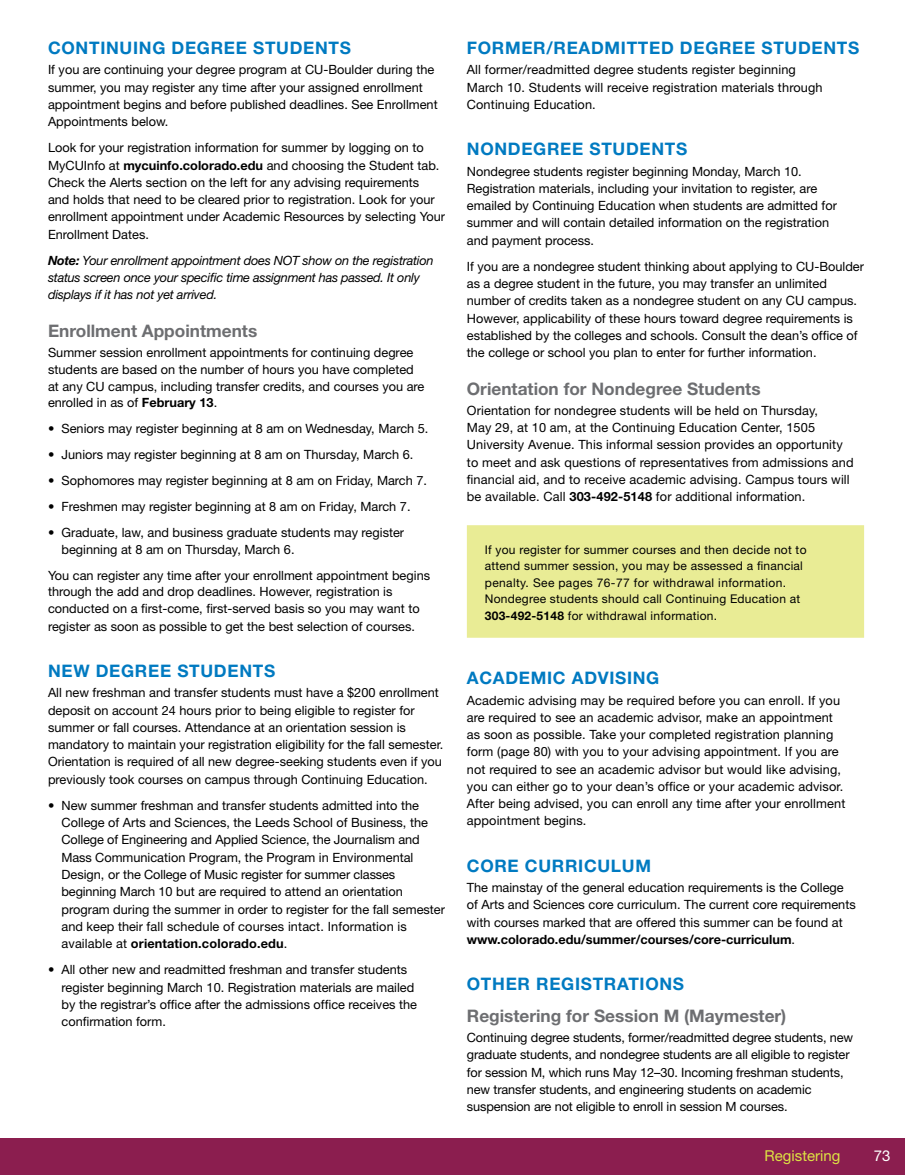
<style>
.page{position:relative;width:905px;height:1175px;background:#fff}
.page>*{position:absolute;margin:0;border:0;box-sizing:border-box;transform-origin:0 0}
.t1{font:700 17.25px "Helvetica Neue";letter-spacing:.04em;color:#007ac1}
.t2{font:700 17.25px "Helvetica Neue";color:#6d6e71}
.t3{font:15px "Helvetica Neue";color:#dde243}
.t4{font:15px "Helvetica Neue";color:#fff}
.t5{font:12.75px/17.2px "Helvetica Neue";color:#000}
.t6{font:italic 12.75px/17.2px "Helvetica Neue";letter-spacing:-.02em;color:#000}
.t7{font:12px/16.5px "Helvetica Neue";letter-spacing:.02em;color:#000}
.s1{font-weight:700}
</style>
<div class="page">
<div style="left:0;top:1138px;width:904px;height:36px;background:#8b1e4f"></div>
<div style="left:467px;top:525px;width:397px;height:112px;background:#e9ec95"></div>
<h1 class="t1" style="left:48px;top:37px;width:255px">CONTINUING DEGREE STUDEN</h1>
<h1 class="t1" style="left:328px;top:37px;width:24px">TS</h1>
<p class="t5" style="left:48px;top:61px;width:391px">If you are continuing your degree program at CU-Boulder during the summer, you may register any time after your assigned enrollment appointment begins and before published deadlines. See Enrollment Appointments below.</p>
<p class="t5" style="left:48px;top:139px;width:398px">Look for your registration information for summer by logging on to MyCUInfo at <span class="s1">mycuinfo.colorado.edu</span> and choosing the Student tab.<br>Check the Alerts section on the left for any advising requirements<br>and holds that need to be cleared prior to registration. Look for your enrollment appointment under Academic Resources by selecting Your Enrollment Dates.</p>
<p class="t6" style="left:48px;top:251px;width:387px"><span class="s1">Note:</span> Your enrollment appointment does NOT show on the registration status screen once your specific time assignment has passed. It only displays if it has not yet arrived.</p>
<h1 class="t2" style="left:48px;top:320px;width:211px">Enrollment Appointments</h1>
<p class="t5" style="left:48px;top:343px;width:378px">Summer session enrollment appointments for continuing degree students are based on the number of hours you have completed at any CU campus, including transfer credits, and courses you are enrolled in as of <span class="s1">February 13</span>.</p>
<p class="t5" style="left:48px;top:420px;width:382px">• Seniors may register beginning at 8 am on Wednesday, March 5.</p>
<p class="t5" style="left:48px;top:446px;width:367px">• Juniors may register beginning at 8 am on Thursday, March 6.</p>
<p class="t5" style="left:48px;top:472px;width:380px">• Sophomores may register beginning at 8 am on Friday, March 7.</p>
<p class="t5" style="left:48px;top:497px;width:364px">• Freshmen may register beginning at 8 am on Friday, March 7.</p>
<p class="t5" style="left:62px;top:523px;width:344px;text-indent:-14px">• Graduate, law, and business graduate students may register beginning at 8 am on Thursday, March 6.</p>
<p class="t5" style="left:48px;top:566px;width:383px">You can register any time after your enrollment appointment begins through the add and drop deadlines. However, registration is conducted on a first-come, first-served basis so you may want to register as soon as possible to get the best selection of courses.</p>
<h1 class="t1" style="left:48px;top:660px;width:179px">NEW DEGREE STUDEN</h1>
<h1 class="t1" style="left:253px;top:660px;width:24px">TS</h1>
<p class="t5" style="left:48px;top:684px;width:397px">All new freshman and transfer students must have a $200 enrollment deposit on account 24 hours prior to being eligible to register for summer or fall courses. Attendance at an orientation session is mandatory to maintain your registration eligibility for the fall semester.<br>Orientation is required of all new degree-seeking students even if you previously took courses on campus through Continuing Education.</p>
<p class="t5" style="left:62px;top:796px;width:385px;text-indent:-14px">• New summer freshman and transfer students admitted into the College of Arts and Sciences, the Leeds School of Business, the College of Engineering and Applied Science, the Journalism and Mass Communication Program, the Program in Environmental Design, or the College of Music register for summer classes beginning March 10 but are required to attend an orientation program during the summer in order to register for the fall semester and keep their fall schedule of courses intact. Information is available at <span class="s1">orientation.colorado.edu</span>.</p>
<p class="t5" style="left:62px;top:961px;width:357px;text-indent:-14px">• All other new and readmitted freshman and transfer students register beginning March 10. Registration materials are mailed by the registrar’s office after the admissions office receives the confirmation form.</p>
<h1 class="t1" style="left:467px;top:37px;width:114px">FORMER/READM</h1>
<h1 class="t1" style="left:621px;top:37px;width:191px">ITTED DEGREE STUDEN</h1>
<h1 class="t1" style="left:837px;top:37px;width:24px">TS</h1>
<p class="t5" style="left:467px;top:61px;width:357px">All former/readmitted degree students register beginning<br>March 10. Students will receive registration materials through<br>Continuing Education.</p>
<h1 class="t1" style="left:467px;top:138px;width:41px">NONDE</h1>
<h1 class="t1" style="left:533px;top:138px;width:106px">GREE STUDEN</h1>
<h1 class="t1" style="left:665px;top:138px;width:24px">TS</h1>
<p class="t5" style="left:467px;top:162px;width:371px">Nondegree students register beginning Monday, March 10.<br>Registration materials, including your invitation to register, are emailed by Continuing Education when students are admitted for summer and will contain detailed information on the registration and payment process.</p>
<p class="t5" style="left:467px;top:257px;width:398px">If you are a nondegree student thinking about applying to CU-Boulder as a degree student in the future, you may transfer an unlimited number of credits taken as a nondegree student on any CU campus.<br>However, applicability of these hours toward degree requirements is established by the colleges and schools. Consult the dean’s office of the college or school you plan to enter for further information.</p>
<h1 class="t2" style="left:467px;top:378px;width:295px">Orientation for Nondegree Students</h1>
<p class="t5" style="left:467px;top:401px;width:388px">Orientation for nondegree students will be held on Thursday,<br>May 29, at 10 am, at the Continuing Education Center, 1505<br>University Avenue. This informal session provides an opportunity to meet and ask questions of representatives from admissions and financial aid, and to receive academic advising. Campus tours will be available. Call <span class="s1">303-492-5148</span> for additional information.</p>
<p class="t7" style="left:485px;top:541px;width:323px">If you register for summer courses and then decide not to attend summer session, you may be assessed a financial penalty. See pages 76-77 for withdrawal information.<br>Nondegree students should call Continuing Education at <span class="s1">303-492-5148</span> for withdrawal information.</p>
<h1 class="t1" style="left:467px;top:667px;width:41px">ACADEM</h1>
<h1 class="t1" style="left:547px;top:667px;width:114px">IC ADVISING</h1>
<p class="t5" style="left:467px;top:691px;width:380px">Academic advising may be required before you can enroll. If you are required to see an academic advisor, make an appointment as soon as possible. Take your completed registration planning form (page 80) with you to your advising appointment. If you are not required to see an academic advisor but would like advising, you can either go to your dean’s office or your academic advisor.<br>After being advised, you can enroll any time after your enrollment appointment begins.</p>
<h1 class="t1" style="left:467px;top:855px;width:183px">CORE CURRICULUM</h1>
<p class="t5" style="left:467px;top:878px;width:390px">The mainstay of the general education requirements is the College of Arts and Sciences core curriculum. The current core requirements with courses marked that are offered this summer can be found at <span class="s1">www.colorado.edu/summer/courses/core-curriculum</span>.</p>
<h1 class="t1" style="left:467px;top:973px;width:219px">OTHER REGISTRATIONS</h1>
<h1 class="t2" style="left:467px;top:1005px;width:321px">Registering for Session M (Maymester)</h1>
<p class="t5" style="left:467px;top:1028px;width:388px">Continuing degree students, former/readmitted degree students, new graduate students, and nondegree students are all eligible to register for session M, which runs May 12–30. Incoming freshman students, new transfer students, and engineering students on academic suspension are not eligible to enroll in session M courses.</p>
<p class="t3" style="left:764px;top:1146px;width:77px">Registering</p>
<p class="t4" style="left:873px;top:1146px;width:18px">73</p>
</div>
